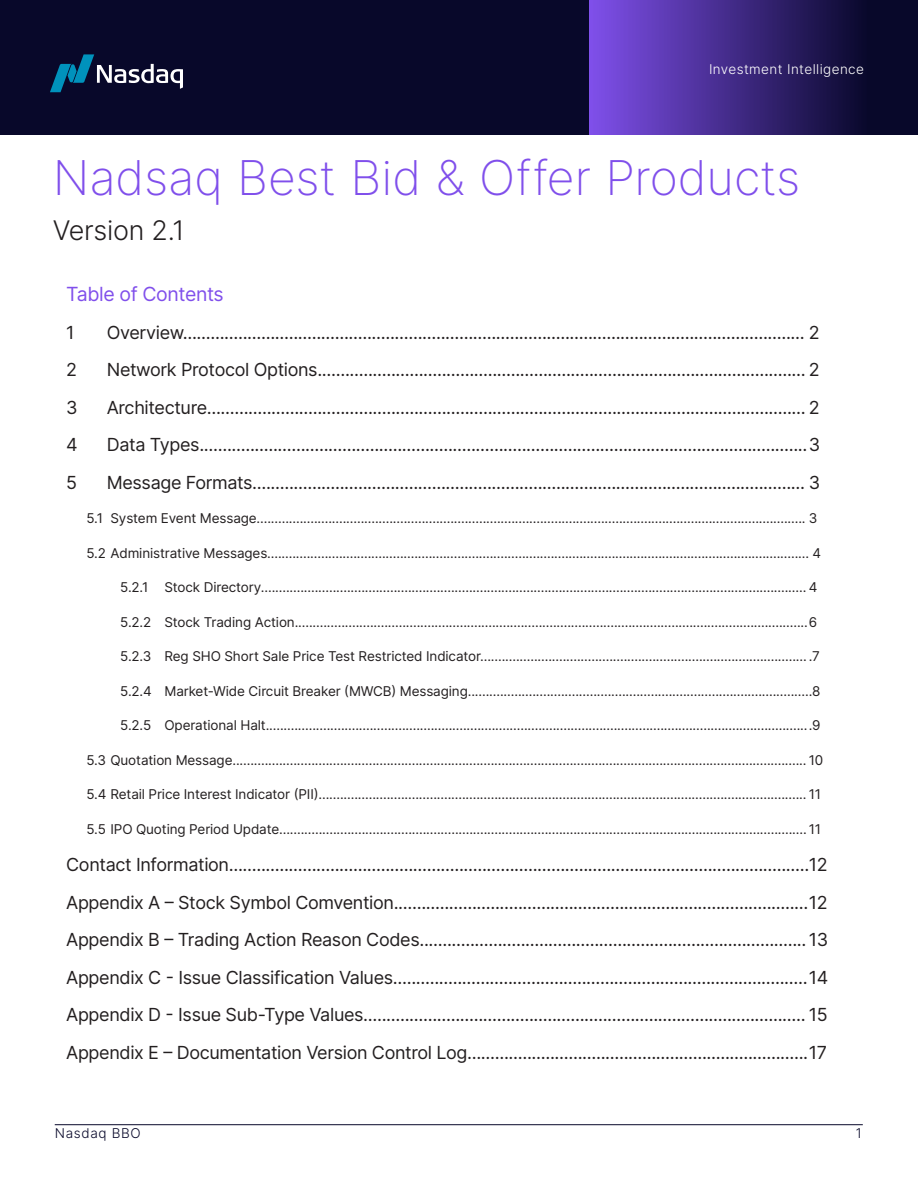
<style>
.page{position:relative;width:918px;height:1188px;background:#fff}
.page>*{position:absolute;margin:0;border:0;box-sizing:border-box;transform-origin:0 0}
.Cover_Title{font:200 48px "Inter";letter-spacing:-.005em;color:#804feb}
.Cover_Title-2{font:300 27px "Inter";letter-spacing:-.01em;color:#231f20}
.Toc_1{font:19.5px "Inter";letter-spacing:-.02em;color:#804feb}
.Toc_1-2{font:18px "Inter";letter-spacing:-.02em;color:#231f20}
.Toc_1-3{font:13.5px "Inter";letter-spacing:-.01em;color:#231f20}
.t1{font:300 13.5px "Inter";letter-spacing:.03em;color:#fff}
.t2{font:300 13.5px "Inter";letter-spacing:.05em;color:#08082a}
</style>
<div class="page">
<div style="left:0;top:0;width:918px;height:135px;background:#08082a"></div>
<svg style="left:589px;top:0;width:265px;height:135px;background:#472d8f"></svg>
<svg style="left:50px;top:54px;width:133px;height:38px"></svg>
<hr style="left:55px;top:1124px;width:808px;height:1px;background:#08082a">
<p class="t1" style="left:709px;top:60px;width:156px">Investment Intelligence</p>
<p class="Cover_Title" style="left:53px;top:143px;width:749px">Nadsaq Best Bid &amp; Offer Products</p>
<p class="Cover_Title-2" style="left:53px;top:211px;width:133px">Version 2.1</p>
<p class="Toc_1" style="left:66px;top:280px;width:159px">Table of Contents</p>
<p class="Toc_1-2" style="left:66px;top:319px;width:10px">1</p>
<p class="Toc_1-2" style="left:107px;top:319px;width:714px">Overview....................................................................................................................................... 2</p>
<p class="Toc_1-2" style="left:66px;top:357px;width:12px">2</p>
<p class="Toc_1-2" style="left:107px;top:357px;width:714px">Network Protocol Options.......................................................................................................... 2</p>
<p class="Toc_1-2" style="left:66px;top:394px;width:13px">3</p>
<p class="Toc_1-2" style="left:107px;top:394px;width:714px">Architecture.................................................................................................................................. 2</p>
<p class="Toc_1-2" style="left:66px;top:432px;width:13px">4</p>
<p class="Toc_1-2" style="left:107px;top:432px;width:715px">Data Types....................................................................................................................................3</p>
<p class="Toc_1-2" style="left:66px;top:469px;width:12px">5</p>
<p class="Toc_1-2" style="left:107px;top:469px;width:715px">Message Formats........................................................................................................................ 3</p>
<p class="Toc_1-3" style="left:87px;top:508px;width:732px">5.1 System Event Message......................................................................................................................................................... 3</p>
<p class="Toc_1-3" style="left:87px;top:543px;width:736px">5.2 Administrative Messages....................................................................................................................................................... 4</p>
<p class="Toc_1-3" style="left:120px;top:577px;width:699px">5.2.1 Stock Directory........................................................................................................................................................ 4</p>
<p class="Toc_1-3" style="left:120px;top:612px;width:698px">5.2.2 Stock Trading Action...............................................................................................................................................6</p>
<p class="Toc_1-3" style="left:120px;top:646px;width:701px">5.2.3 Reg SHO Short Sale Price Test Restricted Indicator........................................................................................... .7</p>
<p class="Toc_1-3" style="left:120px;top:681px;width:702px">5.2.4 Market-Wide Circuit Breaker (MWCB) Messaging................................................................................................8</p>
<p class="Toc_1-3" style="left:120px;top:715px;width:702px">5.2.5 Operational Halt........................................................................................................................................................9</p>
<p class="Toc_1-3" style="left:87px;top:750px;width:738px">5.3 Quotation Message................................................................................................................................................................ 10</p>
<p class="Toc_1-3" style="left:87px;top:784px;width:736px">5.4 Retail Price Interest Indicator (PII)........................................................................................................................................ 11</p>
<p class="Toc_1-3" style="left:87px;top:819px;width:736px">5.5 IPO Quoting Period Update................................................................................................................................................... 11</p>
<p class="Toc_1-2" style="left:66px;top:852px;width:763px">Contact Information..............................................................................................................................12</p>
<p class="Toc_1-2" style="left:66px;top:889px;width:763px">Appendix A – Stock Symbol Comvention..........................................................................................12</p>
<p class="Toc_1-2" style="left:66px;top:927px;width:764px">Appendix B – Trading Action Reason Codes.................................................................................... 13</p>
<p class="Toc_1-2" style="left:66px;top:964px;width:764px">Appendix C - Issue Classification Values..........................................................................................14</p>
<p class="Toc_1-2" style="left:66px;top:1002px;width:763px">Appendix D - Issue Sub-Type Values................................................................................................ 15</p>
<p class="Toc_1-2" style="left:66px;top:1039px;width:762px">Appendix E – Documentation Version Control Log..........................................................................17</p>
<p class="t2" style="left:55px;top:1124px;width:88px">Nasdaq BBO</p>
<p class="t2" style="left:856px;top:1124px;width:8px">1</p>
</div>
